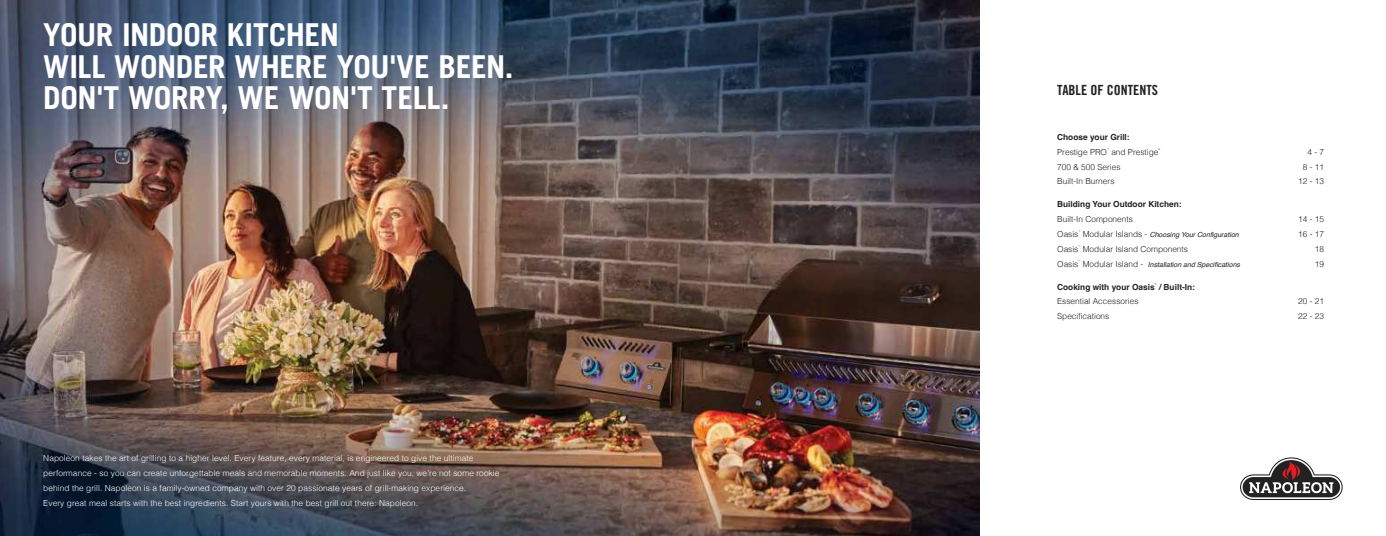
<style>
.page{position:relative;width:1386px;height:536px;background:#fff}
.page>*{position:absolute;margin:0;border:0;box-sizing:border-box;transform-origin:0 0}
.t1{font:700 31.5px/31.5px "Trade Gothic LT Std";letter-spacing:-.015em;color:#fff}
.t2{font:14px "Trade Gothic LT Std Bd Cn 20";color:#222223}
.t3{font:300 8.31px/14.9px "Helvetica";letter-spacing:.01em;color:#fff}
.t4{font:300 8.31px "Helvetica";color:#222223}
.t5{font:700 8.31px "Helvetica";color:#222223}
.t6{font:italic 7px "Helvetica";color:#222223}
.t7{font:300 2.1px "Helvetica";color:#222223}
.t8{font:2.1px "Trade Gothic LT Std";color:#222223}
.t9{font:2.1px "Trade Gothic LT Std Bd Cn 20";color:#222223}
.s1{font-weight:300;font-style:normal;font-size:8.31px}
</style>
<div class="page">
<img style="left:0;top:0;width:979px;height:536px">
<svg style="left:1240px;top:457px;width:103px;height:43px"></svg>
<h1 class="t1" style="left:43px;top:22px;width:472px">YOUR INDOOR KITCHEN<br>WILL WONDER WHERE YOU'VE BEEN.<br>DON'T WORRY, WE WON'T TELL.</h1>
<p class="t3" style="left:43px;top:451px;width:458px">Napoleon takes the art of grilling to a higher level. Every feature, every material, is engineered to give the ultimate performance - so you can create unforgettable meals and memorable moments. And just like you, we’re not some rookie behind the grill. Napoleon is a family-owned company with over 20 passionate years of grill-making experience.<br>Every great meal starts with the best ingredients. Start yours with the best grill out there: Napoleon.</p>
<h2 class="t2" style="left:1057px;top:85px;width:102px">TABLE OF CONTENTS</h2>
<p class="t5" style="left:1057px;top:134px;width:74px">Choose your Grill:</p>
<p class="t4" style="left:1057px;top:148px;width:51px">Prestige PRO</p>
<p class="t7" style="left:1107px;top:148px;width:3px">™</p>
<p class="t4" style="left:1111px;top:148px;width:49px">and Prestige</p>
<p class="t8" style="left:1158px;top:148px;width:3px">®</p>
<p class="t4" style="left:1307px;top:148px;width:18px">4 - 7</p>
<p class="t4" style="left:1057px;top:163px;width:65px">700 &amp; 500 Series</p>
<p class="t4" style="left:1303px;top:163px;width:23px">8 - 11</p>
<p class="t4" style="left:1057px;top:178px;width:59px">Built-In Burners</p>
<p class="t4" style="left:1298px;top:178px;width:27px">12 - 13</p>
<p class="t5" style="left:1057px;top:201px;width:126px">Building Your Outdoor Kitchen:</p>
<p class="t4" style="left:1057px;top:216px;width:77px">Built-In Components</p>
<p class="t4" style="left:1298px;top:216px;width:27px">14 - 15</p>
<p class="t4" style="left:1057px;top:231px;width:23px">Oasis</p>
<p class="t7" style="left:1078px;top:231px;width:3px">™</p>
<p class="t6" style="left:1083px;top:232px;width:158px"><span class="s1">Modular Islands -</span> Choosing Your Configuration</p>
<p class="t4" style="left:1298px;top:231px;width:27px">16 - 17</p>
<p class="t4" style="left:1057px;top:246px;width:23px">Oasis</p>
<p class="t7" style="left:1078px;top:246px;width:3px">™</p>
<p class="t4" style="left:1083px;top:246px;width:107px">Modular Island Components</p>
<p class="t4" style="left:1315px;top:246px;width:11px">18</p>
<p class="t4" style="left:1057px;top:260px;width:23px">Oasis</p>
<p class="t7" style="left:1078px;top:260px;width:3px">™</p>
<p class="t6" style="left:1083px;top:261px;width:159px"><span class="s1">Modular Island -</span> Installation and Specifications</p>
<p class="t4" style="left:1315px;top:260px;width:11px">19</p>
<p class="t5" style="left:1057px;top:283px;width:99px">Cooking with your Oasis</p>
<p class="t9" style="left:1155px;top:283px;width:4px">™</p>
<p class="t5" style="left:1159px;top:283px;width:38px">/ Built-In:</p>
<p class="t4" style="left:1057px;top:298px;width:83px">Essential Accessories</p>
<p class="t4" style="left:1298px;top:298px;width:27px">20 - 21</p>
<p class="t4" style="left:1057px;top:313px;width:54px">Specifications</p>
<p class="t4" style="left:1298px;top:313px;width:27px">22 - 23</p>
</div>
